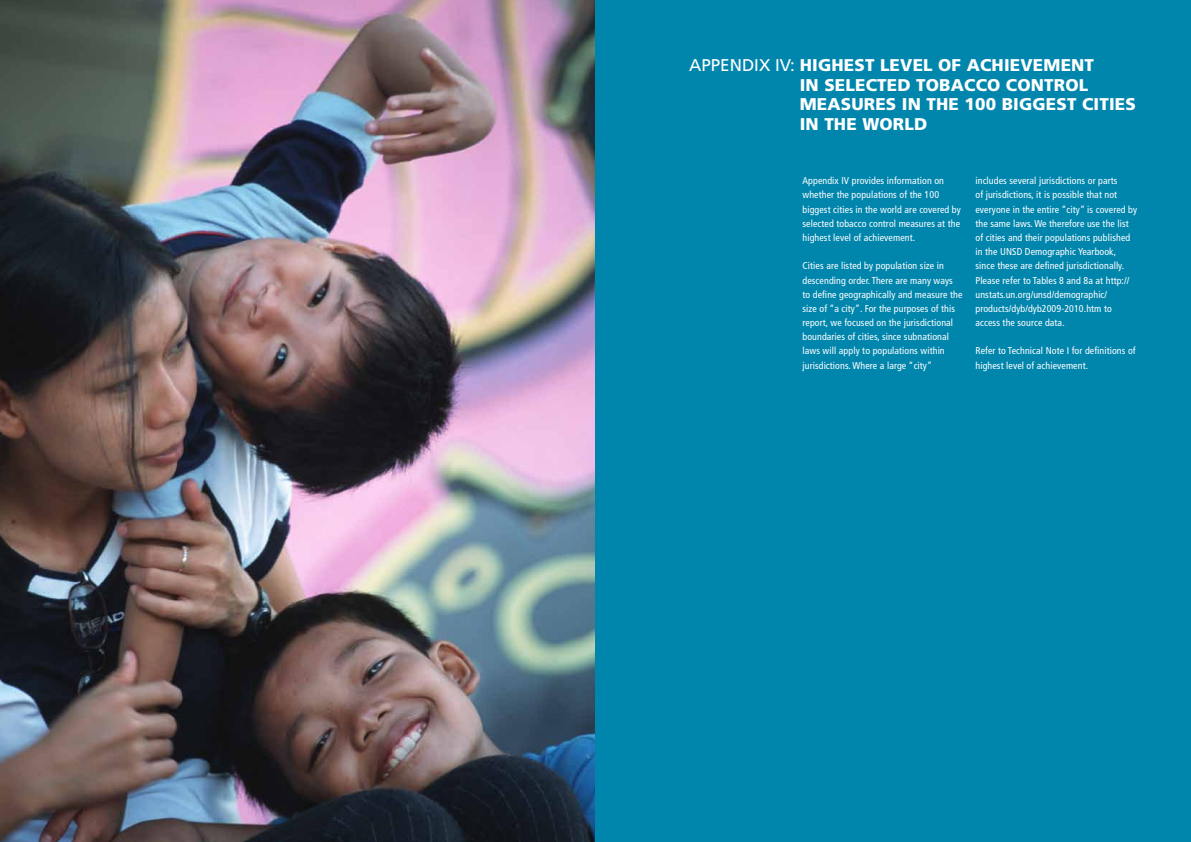
<style>
.page{position:relative;width:1191px;height:842px;background:#fff}
.page>*{position:absolute;margin:0;border:0;box-sizing:border-box;transform-origin:0 0}
.t1{font:900 17px "Frutiger LT Std";letter-spacing:.01em;color:#fff}
.t2{font:17px "Frutiger LT Std";color:#fff}
.t3{font:condensed 9.9px/14.2px "Frutiger LT Std";letter-spacing:.01em;color:#fff}
.s1{font-weight:900}
</style>
<div class="page">
<img style="left:0;top:0;width:595px;height:842px">
<div style="left:595px;top:0;width:596px;height:842px;background:#0086ad"></div>
<h1 class="t2" style="left:689px;top:55px;width:154px">APPENDIX IV: <span class="s1">HIGHEST</span></h1>
<h1 class="t1" style="left:880px;top:55px;width:22px">LEVE</h1>
<h1 class="t1" style="left:923px;top:55px;width:100px">L OF ACHIEVEME</h1>
<h1 class="t1" style="left:1071px;top:55px;width:22px">NT</h1>
<h1 class="t1" style="left:799px;top:74px;width:68px">IN SELECTED</h1>
<h1 class="t1" style="left:916px;top:74px;width:13px">TOB</h1>
<h1 class="t1" style="left:950px;top:74px;width:27px">ACCO</h1>
<h1 class="t1" style="left:1006px;top:74px;width:51px">CONTRO</h1>
<h1 class="t1" style="left:1078px;top:74px;width:11px">L</h1>
<h1 class="t1" style="left:799px;top:94px;width:76px">MEASURES</h1>
<h1 class="t1" style="left:902px;top:94px;width:37px">IN THE</h1>
<h1 class="t1" style="left:964px;top:94px;width:93px">100 BIGGEST</h1>
<h1 class="t1" style="left:1082px;top:94px;width:44px">CITIES</h1>
<h1 class="t1" style="left:799px;top:114px;width:37px">IN THE</h1>
<h1 class="t1" style="left:862px;top:114px;width:15px">WOR</h1>
<h1 class="t1" style="left:904px;top:114px;width:22px">LD</h1>
<p class="t3" style="left:802px;top:174px;width:160px">Appendix IV provides information on whether the populations of the 100 biggest cities in the world are covered by selected tobacco control measures at the highest level of achievement.</p>
<p class="t3" style="left:802px;top:259px;width:161px">Cities are listed by population size in descending order. There are many ways to define geographically and measure the size of “a city”. For the purposes of this report, we focused on the jurisdictional boundaries of cities, since subnational laws will apply to populations within jurisdictions. Where a large “city”</p>
<p class="t3" style="left:975px;top:174px;width:163px">includes several jurisdictions or parts<br>of jurisdictions, it is possible that not everyone in the entire “city” is covered by the same laws. We therefore use the list of cities and their populations published in the UNSD Demographic Yearbook, since these are defined jurisdictionally.<br>Please refer to Tables 8 and 8a at http:// unstats.un.org/unsd/demographic/ products/dyb/dyb2009-2010.htm to access the source data.</p>
<p class="t3" style="left:975px;top:344px;width:162px">Refer to Technical Note I for definitions of highest level of achievement.</p>
</div>
